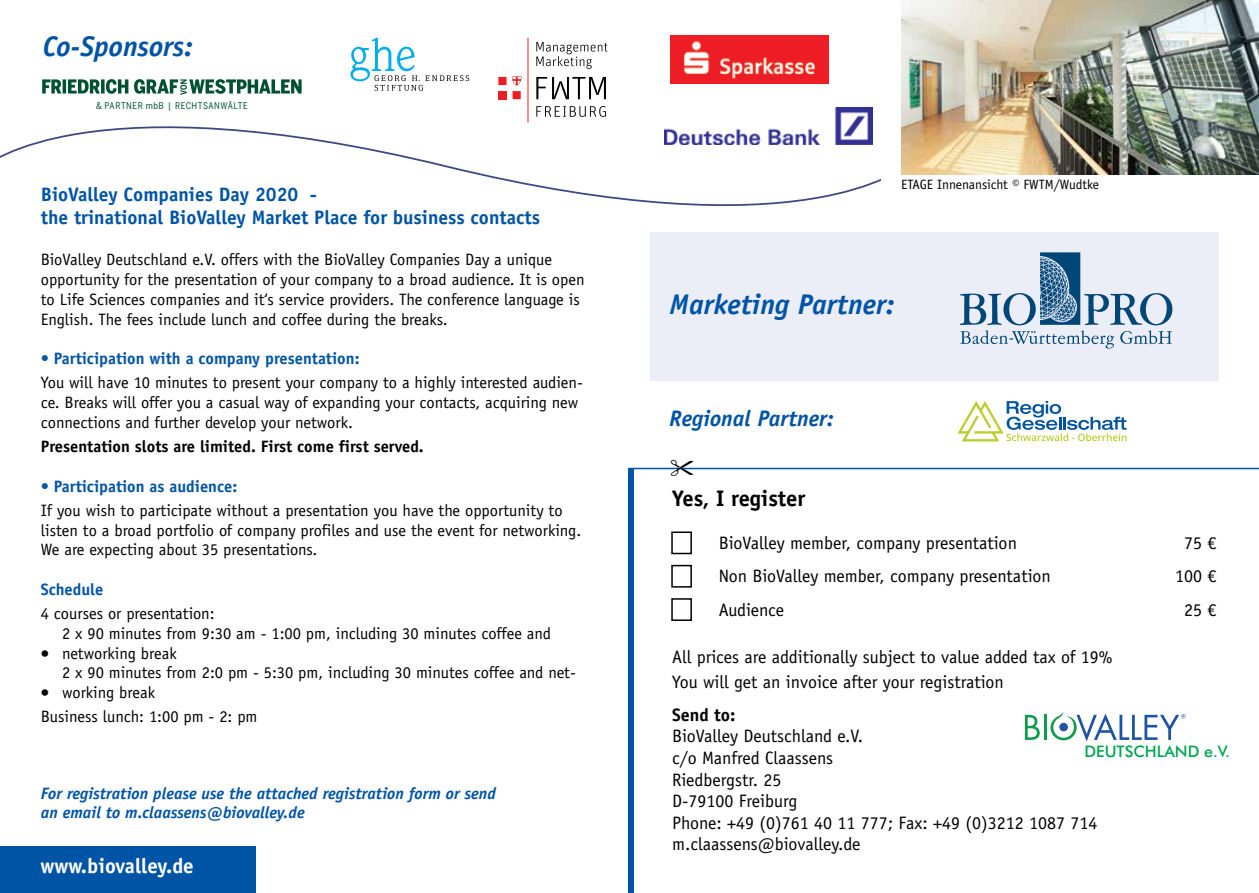
<style>
.page{position:relative;width:1259px;height:893px;background:#fff}
.page>*{position:absolute;margin:0;border:0;box-sizing:border-box;transform-origin:0 0}
.t1{font:italic 700 28.5px "Officina Sans Std";color:#0054a6}
.t2{font:italic 700 22.5px "Officina Sans Std";color:#0054a6}
.t3{font:700 22.5px "Officina Sans Std";color:#000}
.t4{font:700 21px "Officina Sans Std";color:#fff}
.t5{font:700 19.5px/23.4px "Officina Sans Std";color:#0054a6}
.t6{font:18px/21.6px "Officina Sans Std";color:#000}
.t7{font:700 18px "Officina Sans Std";color:#000}
.t8{font:16.5px/19.8px "Officina Sans Std";color:#000}
.t9{font:italic 700 16.5px/19.8px "Officina Sans Std";color:#0054a6}
.t10{font:700 16.5px "Officina Sans Std";color:#0054a6}
.t11{font:700 16.5px "Officina Sans Std";color:#000}
.t12{font:500 15.9px "Futura BT";color:#00a651}
.t13{font:13.5px "Officina Sans Std";color:#000}
.t14{font:9.15px "Benton Sans Condensed";letter-spacing:.055em;color:#005131}
</style>
<div class="page">
<div style="left:650px;top:232px;width:568px;height:149px;background:#ebedf7"></div>
<hr style="left:629px;top:468px;width:630px;height:1px;background:#0054a6">
<div style="left:671px;top:531px;width:21px;height:23px;border:2px solid #000"></div>
<div style="left:671px;top:565px;width:21px;height:23px;border:2px solid #000"></div>
<div style="left:671px;top:598px;width:21px;height:23px;border:2px solid #000"></div>
<svg style="left:0;top:126px;width:881px;height:80px"></svg>
<img style="left:901px;top:0;width:358px;height:174px">
<svg style="left:960px;top:252px;width:212px;height:97px"></svg>
<svg style="left:957px;top:400px;width:169px;height:42px"></svg>
<svg style="left:42px;top:79px;width:260px;height:16px"></svg>
<svg style="left:350px;top:37px;width:119px;height:54px"></svg>
<img style="left:670px;top:36px;width:158px;height:47px">
<img style="left:664px;top:107px;width:209px;height:38px">
<div style="left:498px;top:77px;width:8px;height:8px;background:#ed1d24"></div>
<div style="left:498px;top:91px;width:8px;height:8px;background:#ed1d24"></div>
<div style="left:512px;top:91px;width:9px;height:8px;background:#ed1d24"></div>
<svg style="left:512px;top:76px;width:10px;height:10px"></svg>
<hr style="left:528px;top:38px;width:1px;height:85px;background:#ed1d24">
<svg style="left:536px;top:106px;width:70px;height:11px"></svg>
<svg style="left:536px;top:42px;width:71px;height:27px"></svg>
<svg style="left:536px;top:77px;width:70px;height:22px"></svg>
<div style="left:0;top:847px;width:256px;height:46px;background:#0054a6"></div>
<svg style="left:1025px;top:715px;width:14px;height:25px"></svg>
<hr style="left:1044px;top:715px;width:2px;height:25px;background:#0f9b4c">
<svg style="left:1050px;top:712px;width:135px;height:29px"></svg>
<div style="left:629px;top:468px;width:5px;height:425px;background:#0054a6"></div>
<svg style="left:671px;top:467px;width:22px;height:3px"></svg>
<h1 class="t1" style="left:43px;top:29px;width:151px">Co-Sponsors:</h1>
<p class="t14" style="left:96px;top:100px;width:153px">&amp; PARTNER mbB | RECHTSANWÄLTE</p>
<p class="t5" style="left:41px;top:182px;width:501px">BioValley Companies Day 2020 -<br>the trinational BioValley Market Place for business contacts</p>
<p class="t8" style="left:41px;top:250px;width:545px">BioValley Deutschland e.V. offers with the BioValley Companies Day a unique opportunity for the presentation of your company to a broad audience. It is open to Life Sciences companies and it‘s service providers. The conference language is English. The fees include lunch and coffee during the breaks.</p>
<p class="t10" style="left:41px;top:348px;width:320px">• Participation with a company presentation:</p>
<p class="t8" style="left:41px;top:373px;width:543px">You will have 10 minutes to present your company to a highly interested audien&shy;ce. Breaks will offer you a casual way of expanding your contacts, acquiring new connections and further develop your network.</p>
<p class="t11" style="left:41px;top:436px;width:384px">Presentation slots are limited. First come first served.</p>
<p class="t10" style="left:41px;top:476px;width:198px">• Participation as audience:</p>
<p class="t8" style="left:41px;top:500px;width:542px">If you wish to participate without a presentation you have the opportunity to listen to a broad portfolio of company profiles and use the event for networking.<br>We are expecting about 35 presentations.</p>
<p class="t10" style="left:41px;top:579px;width:64px">Schedule</p>
<p class="t8" style="left:62px;top:604px;width:515px;text-indent:-21px">4 courses or presentation:<br>2 x 90 minutes from 9:30 am - 1:00 pm, including 30 minutes coffee and networking break<br>2 x 90 minutes from 2:0 pm - 5:30 pm, including 30 minutes coffee and net&shy;working break</p>
<p class="t8" style="left:41px;top:707px;width:218px">Business lunch: 1:00 pm - 2: pm</p>
<p class="t6" style="left:40px;top:635px;width:10px;line-height:38.7px">• •</p>
<p class="t9" style="left:41px;top:783px;width:457px">For registration please use the attached registration form or send an email to m.claassens@biovalley.de</p>
<p class="t4" style="left:40px;top:853px;width:155px">www.biovalley.de</p>
<p class="t13" style="left:901px;top:177px;width:199px">ETAGE Innenansicht © FWTM/Wudtke</p>
<h1 class="t1" style="left:669px;top:287px;width:226px">Marketing Partner:</h1>
<h2 class="t2" style="left:669px;top:405px;width:166px">Regional Partner:</h2>
<h2 class="t3" style="left:672px;top:484px;width:135px">Yes, I register</h2>
<p class="t6" style="left:719px;top:532px;width:300px">BioValley member, company presentation</p>
<p class="t6" style="left:719px;top:559px;width:333px;line-height:33.3px">Non BioValley member, company presentation<br>Audience</p>
<p class="t6" style="left:672px;top:645px;width:442px;line-height:24.9px">All prices are additionally subject to value added tax of 19%<br>You will get an invoice after your registration</p>
<p class="t6" style="left:1175px;top:526px;width:43px;line-height:33.3px;text-align:center">75 €<br>100 €<br>25 €</p>
<p class="t7" style="left:672px;top:703px;width:65px">Send to:</p>
<p class="t6" style="left:672px;top:725px;width:427px">BioValley Deutschland e.V.<br>c/o Manfred Claassens<br>Riedbergstr. 25<br>D-79100 Freiburg<br>Phone: +49 (0)761 40 11 777; Fax: +49 (0)3212 1087 714 m.claassens@biovalley.de</p>
<p class="t12" style="left:1084px;top:742px;width:147px">DEUTSCHLAND e.V.</p>
</div>
